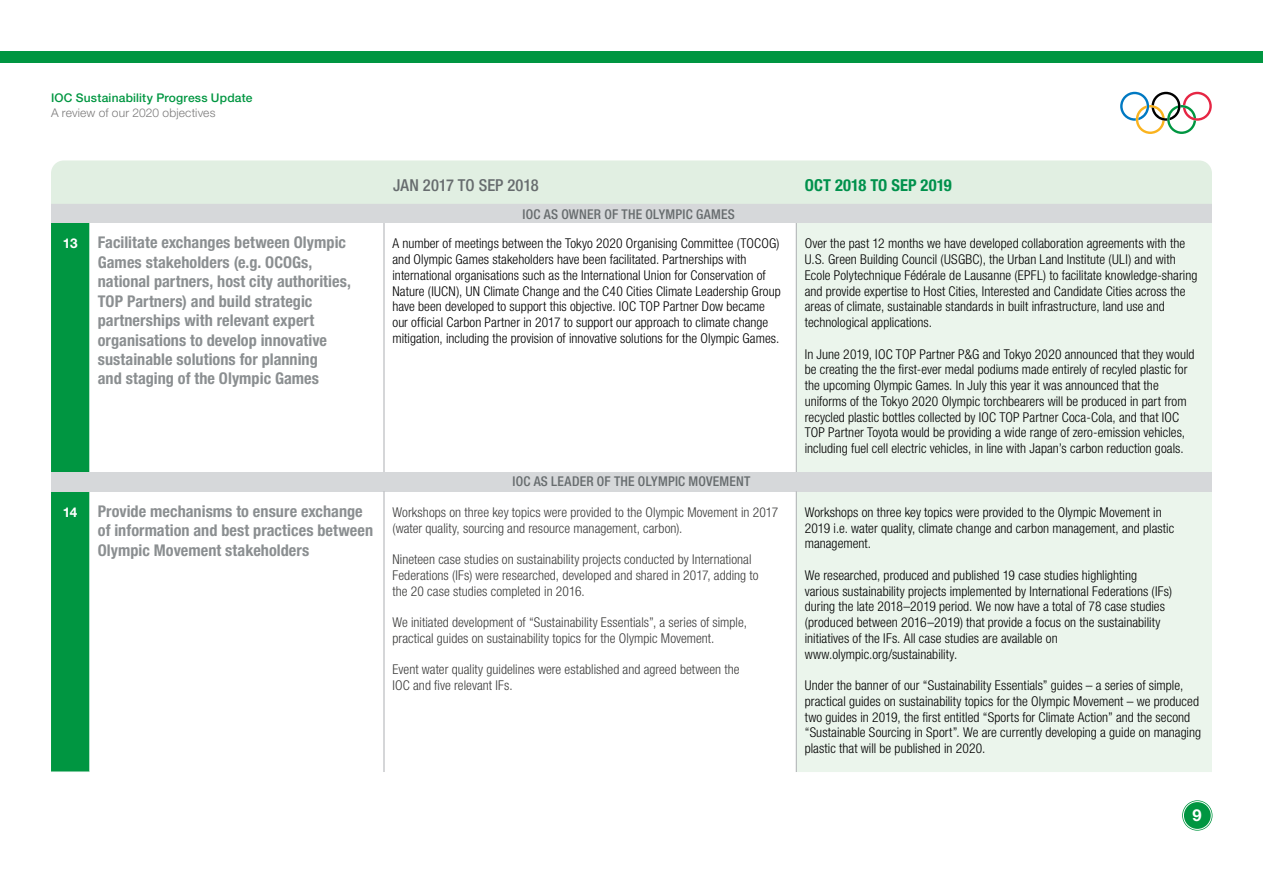
<style>
.page{position:relative;width:1263px;height:893px;background:#fff}
.page>*{position:absolute;margin:0;border:0;box-sizing:border-box;transform-origin:0 0}
.t1{font:500 condensed 16.5px "Helvetica Neue LT Pro";letter-spacing:.005em;color:#676c6e}
.t2{font:700 condensed 16.5px "Helvetica Neue LT Pro";letter-spacing:.005em;color:#00914c}
.t3{font:700 16.5px "Helvetica Neue LT Pro";color:#fff}
.t4{font:700 condensed 16.2px/19.5px "Helvetica Neue LT Pro";letter-spacing:.005em;color:#8b8f91}
.t5{font:300 condensed 13.5px/15.8px "Helvetica Neue LT Pro";letter-spacing:.005em;color:#000}
.t6{font:300 condensed 13.5px/15.8px "Helvetica Neue LT Pro";letter-spacing:.005em;color:#3c3c3b}
.t7{font:500 condensed 13.5px "Helvetica Neue LT Pro";letter-spacing:.015em;color:#676c6e}
.t8{font:700 13.5px "Helvetica Neue LT Pro";color:#fff}
.t9{font:500 12px "Helvetica Neue LT Pro";letter-spacing:.015em;color:#009641}
.t10{font:300 12px "Helvetica Neue LT Pro";letter-spacing:.01em;color:#7c7b7b}
</style>
<div class="page">
<div style="left:51px;top:223px;width:38px;height:549px;background:#009641"></div>
<div style="left:797px;top:223px;width:415px;height:549px;background:#ebf5ec"></div>
<div style="left:51px;top:472px;width:1161px;height:19px;background:#d6d8da"></div>
<hr style="left:384px;top:223px;width:1px;height:249px;background:#acafb2">
<hr style="left:384px;top:491px;width:1px;height:281px;background:#acafb2">
<hr style="left:796px;top:223px;width:1px;height:249px;background:#acafb2">
<hr style="left:796px;top:491px;width:1px;height:281px;background:#acafb2">
<div style="left:51px;top:204px;width:1161px;height:19px;background:#d6d8da"></div>
<div style="left:51px;top:160px;width:1161px;height:44px;background:#e1efe2"></div>
<svg style="left:1182px;top:800px;width:30px;height:31px"></svg>
<div style="left:1181px;top:799px;width:33px;height:33px;border:1px solid #fff;border-radius:50%"></div>
<div style="left:1183px;top:801px;width:28px;height:29px;border:1px solid #fff;border-radius:50%"></div>
<div style="left:0;top:51px;width:1263px;height:11px;background:#009641"></div>
<svg style="left:1120px;top:92px;width:92px;height:42px"></svg>
<p class="t9" style="left:51px;top:90px;width:203px">IOC Sustainability Progress Update</p>
<p class="t10" style="left:51px;top:105px;width:166px">A review of our 2020 objectives</p>
<p class="t1" style="left:393px;top:175px;width:147px">JAN 2017 TO SEP 2018</p>
<p class="t2" style="left:805px;top:175px;width:148px">OCT 2018 TO SEP 2019</p>
<p class="t7" style="left:523px;top:206px;width:214px">IOC AS OWNER OF THE OLYMPIC GAMES</p>
<p class="t8" style="left:63px;top:235px;width:16px">13</p>
<p class="t4" style="left:98px;top:233px;width:255px">Facilitate exchanges between Olympic Games stakeholders (e.g. OCOGs, national partners, host city authorities, TOP Partners) and build strategic partnerships with relevant expert organisations to develop innovative sustainable solutions for planning<br>and staging of the Olympic Games</p>
<p class="t5" style="left:392px;top:236px;width:390px">A number of meetings between the Tokyo 2020 Organising Committee (TOCOG) and Olympic Games stakeholders have been facilitated. Partnerships with international organisations such as the International Union for Conservation of Nature (IUCN), UN Climate Change and the C40 Cities Climate Leadership Group have been developed to support this objective. IOC TOP Partner Dow became our official Carbon Partner in 2017 to support our approach to climate change mitigation, including the provision of innovative solutions for the Olympic Games.</p>
<p class="t5" style="left:805px;top:236px;width:394px">Over the past 12 months we have developed collaboration agreements with the U.S. Green Building Council (USGBC), the Urban Land Institute (ULI) and with Ecole Polytechnique Fédérale de Lausanne (EPFL) to facilitate knowledge-sharing and provide expertise to Host Cities, Interested and Candidate Cities across the areas of climate, sustainable standards in built infrastructure, land use and technological applications.</p>
<p class="t5" style="left:805px;top:346px;width:391px">In June 2019, IOC TOP Partner P&amp;G and Tokyo 2020 announced that they would be creating the the first-ever medal podiums made entirely of recyled plastic for the upcoming Olympic Games. In July this year it was announced that the uniforms of the Tokyo 2020 Olympic torchbearers will be produced in part from recycled plastic bottles collected by IOC TOP Partner Coca-Cola, and that IOC TOP Partner Toyota would be providing a wide range of zero-emission vehicles, including fuel cell electric vehicles, in line with Japan’s carbon reduction goals.</p>
<p class="t7" style="left:512px;top:473px;width:239px">IOC AS LEADER OF THE OLYMPIC MOVEMENT</p>
<p class="t8" style="left:63px;top:504px;width:16px">14</p>
<p class="t4" style="left:98px;top:501px;width:277px">Provide mechanisms to ensure exchange of information and best practices between<br>Olympic Movement stakeholders</p>
<p class="t6" style="left:392px;top:504px;width:387px">Workshops on three key topics were provided to the Olympic Movement in 2017 (water quality, sourcing and resource management, carbon).</p>
<p class="t6" style="left:392px;top:551px;width:368px">Nineteen case studies on sustainability projects conducted by International<br>Federations (IFs) were researched, developed and shared in 2017, adding to the 20 case studies completed in 2016.</p>
<p class="t6" style="left:392px;top:614px;width:356px">We initiated development of “Sustainability Essentials”, a series of simple, practical guides on sustainability topics for the Olympic Movement.</p>
<p class="t6" style="left:392px;top:662px;width:349px">Event water quality guidelines were established and agreed between the<br>IOC and five relevant IFs.</p>
<p class="t5" style="left:805px;top:504px;width:371px">Workshops on three key topics were provided to the Olympic Movement in<br>2019 i.e. water quality, climate change and carbon management, and plastic management.</p>
<p class="t5" style="left:805px;top:567px;width:369px">We researched, produced and published 19 case studies highlighting various sustainability projects implemented by International Federations (IFs) during the late 2018–2019 period. We now have a total of 78 case studies (produced between 2016–2019) that provide a focus on the sustainability initiatives of the IFs. All case studies are available on www.olympic.org/sustainability.</p>
<p class="t5" style="left:805px;top:677px;width:398px">Under the banner of our “Sustainability Essentials” guides – a series of simple, practical guides on sustainability topics for the Olympic Movement – we produced two guides in 2019, the first entitled “Sports for Climate Action” and the second “Sustainable Sourcing in Sport”. We are currently developing a guide on managing plastic that will be published in 2020.</p>
<p class="t3" style="left:1192px;top:805px;width:11px">9</p>
</div>
